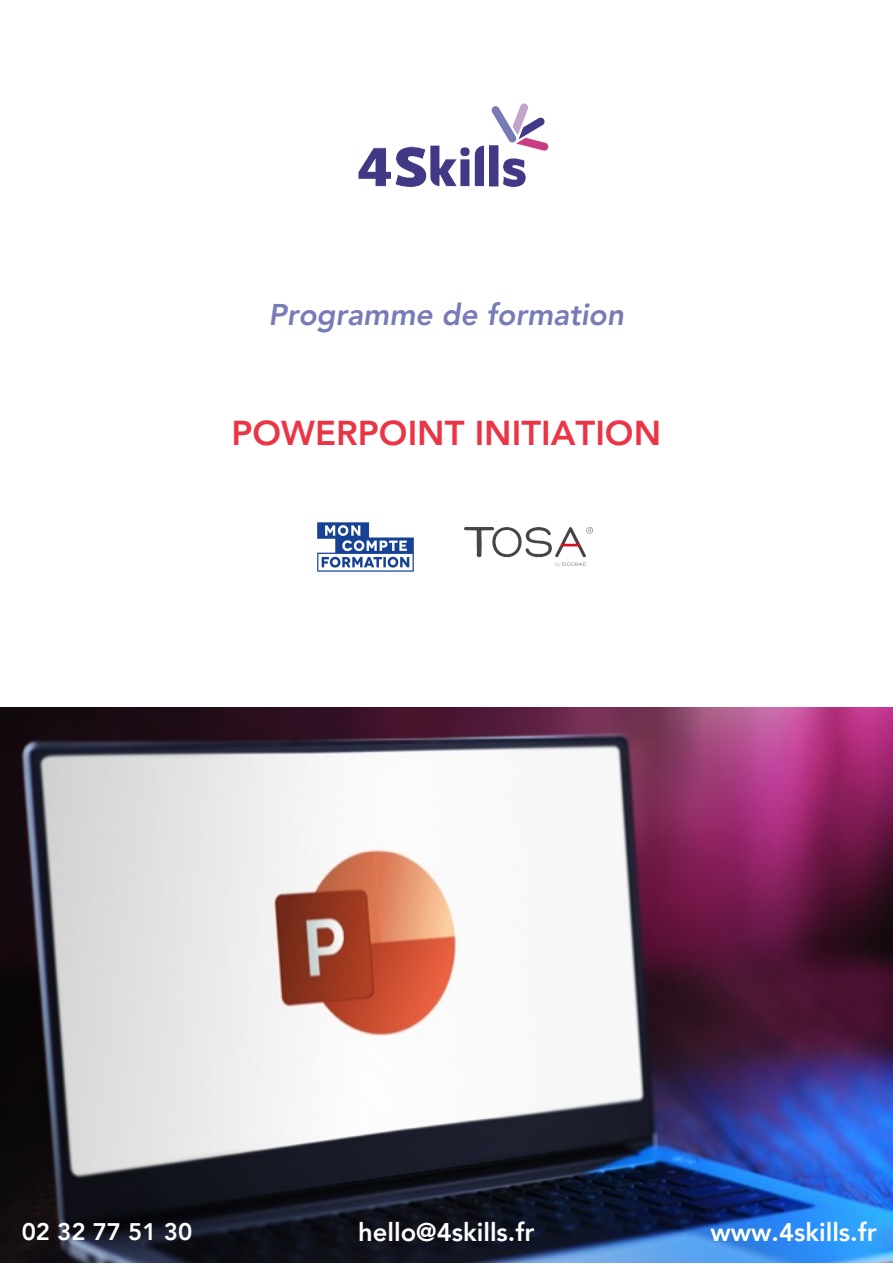
<style>
.page{position:relative;width:893px;height:1264px;background:#fff}
.page>*{position:absolute;margin:0;border:0;box-sizing:border-box;transform-origin:0 0}
.t1{font:800 34.5px "Avenir LT Pro";color:#ea3546}
.t2{font:italic 800 30px "Avenir LT Pro";color:#777bb7}
.t3{font:800 25.5px "Avenir LT Pro";color:#fff}
.t4{font:800 24px "Avenir LT Pro";color:#fff}
</style>
<div class="page">
<img style="left:0;top:708px;width:892px;height:554px">
<img style="left:358px;top:103px;width:191px;height:84px">
<img style="left:317px;top:522px;width:97px;height:50px">
<img style="left:464px;top:527px;width:128px;height:39px">
<p class="t2" style="left:268px;top:302px;width:357px">Programme de formation</p>
<p class="t1" style="left:231px;top:418px;width:431px">POWERPOINT INITIATION</p>
<p class="t4" style="left:22px;top:1222px;width:172px">02 32 77 51 30</p>
<p class="t3" style="left:358px;top:1221px;width:178px">hello@4skills.fr</p>
<p class="t3" style="left:710px;top:1221px;width:167px">www.4skills.fr</p>
</div>
